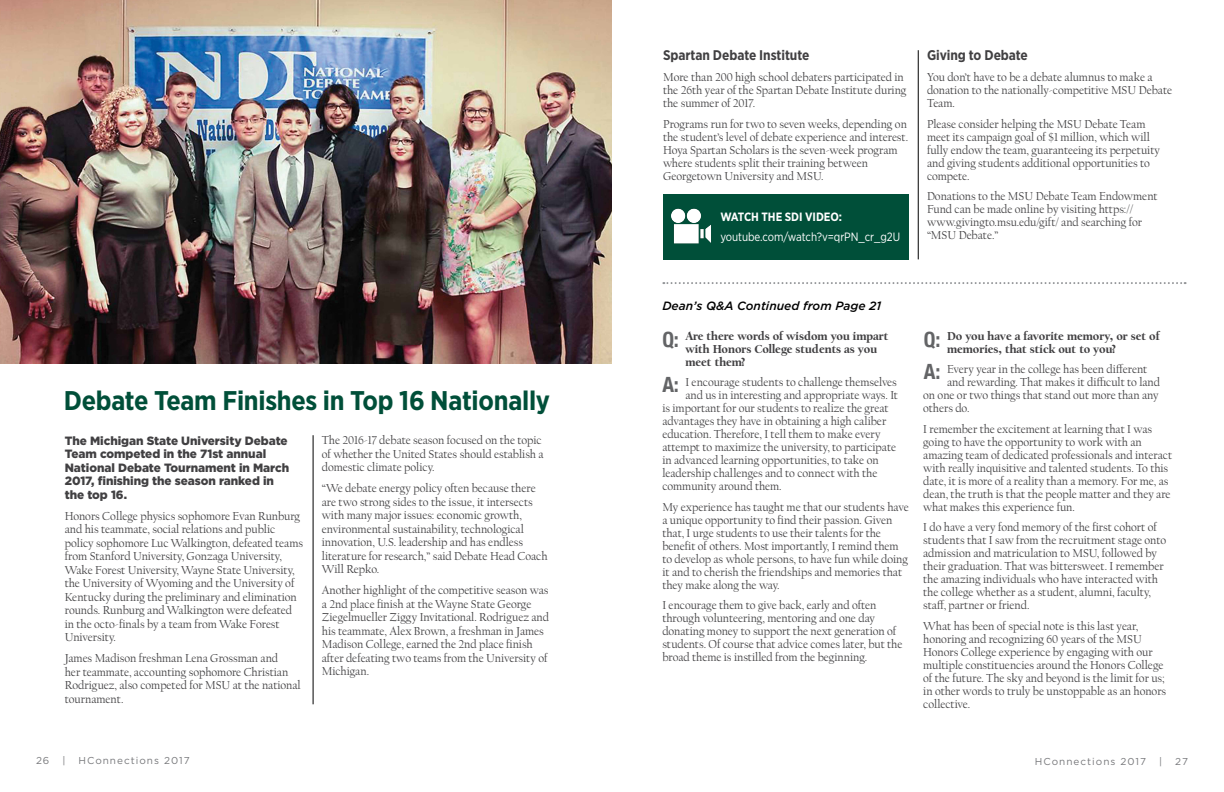
<style>
.page{position:relative;width:1224px;height:792px;background:#fff}
.page>*{position:absolute;margin:0;border:0;box-sizing:border-box;transform-origin:0 0}
.t1{font:700 27px "Gotham Narrow";letter-spacing:-.01em;color:#004f39}
.t2{font:700 condensed 21px/44.2px "Helvetica Neue";color:#636466}
.t3{font:700 14px "Gotham Narrow";letter-spacing:-.005em;color:#414042}
.t4{font:12px/13px "Californian FB";letter-spacing:-.005em;color:#414042}
.t5{font:900 12px/13.5px "Gotham";letter-spacing:-.005em;color:#414042}
.t6{font:900 12px/13px "Californian FB";letter-spacing:-.005em;color:#414042}
.t7{font:12px "Gotham Narrow";letter-spacing:-.005em;color:#fff;scale:.95 1}
.t8{font:italic 500 12px "Gotham";color:#000}
.t9{font:700 12px "Gotham Narrow";letter-spacing:-.005em;color:#fff}
.t10{font:10px "Gotham";letter-spacing:.1em;color:#77787b}
</style>
<div class="page">
<img style="left:0;top:0;width:612px;height:364px">
<hr style="left:918px;top:50px;width:1px;height:209px;background:#000">
<svg style="left:663px;top:282px;width:523px;height:2px"></svg>
<div style="left:663px;top:195px;width:246px;height:65px;background:#004f39"></div>
<hr style="left:313px;top:435px;width:1px;height:269px;background:#000">
<img style="left:671px;top:208px;width:40px;height:36px">
<h1 class="t1" style="left:64px;top:383px;width:488px">Debate Team Finishes in Top 16 Nationally</h1>
<p class="t5" style="left:65px;top:434px;width:226px">The Michigan State University Debate<br>Team competed in the 71st annual<br>National Debate Tournament in March<br>2017, finishing the season ranked in the top 16.</p>
<p class="t4" style="left:65px;top:510px;width:240px;line-height:13.5px">Honors College physics sophomore Evan Runburg and his teammate, social relations and public policy sophomore Luc Walkington, defeated teams from Stanford University, Gonzaga University, Wake Forest University, Wayne State University, the University of Wyoming and the University of Kentucky during the preliminary and elimination rounds. Runburg and Walkington were defeated in the octo-finals by a team from Wake Forest University.</p>
<p class="t4" style="left:65px;top:652px;width:238px;line-height:13.5px">James Madison freshman Lena Grossman and<br>her teammate, accounting sophomore Christian Rodriguez, also competed for MSU at the national tournament.</p>
<p class="t4" style="left:322px;top:434px;width:223px;line-height:13.5px">The 2016-17 debate season focused on the topic of whether the United States should establish a domestic climate policy.</p>
<p class="t4" style="left:322px;top:482px;width:227px;line-height:13.5px">“We debate energy policy often because there are two strong sides to the issue, it intersects with many major issues: economic growth, environmental sustainability, technological innovation, U.S. leadership and has endless literature for research,” said Debate Head Coach Will Repko.</p>
<p class="t4" style="left:322px;top:584px;width:229px;line-height:13.5px">Another highlight of the competitive season was a 2nd place finish at the Wayne State George Ziegelmueller Ziggy Invitational. Rodriguez and his teammate, Alex Brown, a freshman in James Madison College, earned the 2nd place finish after defeating two teams from the University of Michigan.</p>
<p class="t3" style="left:663px;top:47px;width:148px">Spartan Debate Institute</p>
<p class="t4" style="left:663px;top:71px;width:245px">More than 200 high school debaters participated in the 26th year of the Spartan Debate Institute during the summer of 2017.</p>
<p class="t4" style="left:663px;top:118px;width:247px">Programs run for two to seven weeks, depending on the student’s level of debate experience and interest.<br>Hoya Spartan Scholars is the seven-week program where students split their training between Georgetown University and MSU.</p>
<p class="t9" style="left:720px;top:209px;width:123px">WATCH THE SDI VIDEO:</p>
<p class="t7" style="left:720px;top:229px;width:191px">youtube.com/watch?v=qrPN_cr_g2U</p>
<p class="t3" style="left:927px;top:47px;width:102px">Giving to Debate</p>
<p class="t4" style="left:927px;top:71px;width:247px">You don’t have to be a debate alumnus to make a donation to the nationally-competitive MSU Debate<br>Team.</p>
<p class="t4" style="left:927px;top:118px;width:235px">Please consider helping the MSU Debate Team meet its campaign goal of $1 million, which will fully endow the team, guaranteeing its perpetuity and giving students additional opportunities to compete.</p>
<p class="t4" style="left:927px;top:190px;width:232px">Donations to the MSU Debate Team Endowment Fund can be made online by visiting https:// www.givingto.msu.edu/gift/ and searching for “MSU Debate.”</p>
<p class="t8" style="left:662px;top:298px;width:220px">Dean’s Q&amp;A Continued from Page 21</p>
<p class="t6" style="left:685px;top:329px;width:205px">Are there words of wisdom you impart with Honors College students as you meet them?</p>
<p class="t4" style="left:685px;top:376px;width:213px">I encourage students to challenge themselves</p>
<p class="t4" style="left:685px;top:389px;width:214px">and us in interesting and appropriate ways. It</p>
<p class="t4" style="left:662px;top:402px;width:228px">is important for our students to realize the great</p>
<p class="t4" style="left:662px;top:415px;width:225px">advantages they have in obtaining a high caliber</p>
<p class="t4" style="left:662px;top:428px;width:220px">education. Therefore, I tell them to make every</p>
<p class="t4" style="left:662px;top:441px;width:235px">attempt to maximize the university, to participate</p>
<p class="t4" style="left:662px;top:454px;width:218px">in advanced learning opportunities, to take on</p>
<p class="t4" style="left:662px;top:467px;width:217px">leadership challenges and to connect with the</p>
<p class="t4" style="left:662px;top:480px;width:121px">community around them.</p>
<p class="t4" style="left:662px;top:501px;width:248px">My experience has taught me that our students have a unique opportunity to find their passion. Given that, I urge students to use their talents for the benefit of others. Most importantly, I remind them to develop as whole persons, to have fun while doing it and to cherish the friendships and memories that they make along the way.</p>
<p class="t4" style="left:662px;top:599px;width:242px">I encourage them to give back, early and often through volunteering, mentoring and one day donating money to support the next generation of students. Of course that advice comes later, but the broad theme is instilled from the beginning.</p>
<p class="t6" style="left:947px;top:329px;width:214px">Do you have a favorite memory, or set of memories, that stick out to you?</p>
<p class="t4" style="left:947px;top:363px;width:202px">Every year in the college has been different</p>
<p class="t4" style="left:947px;top:376px;width:215px">and rewarding. That makes it difficult to land</p>
<p class="t4" style="left:923px;top:389px;width:237px">on one or two things that stand out more than any</p>
<p class="t4" style="left:923px;top:402px;width:48px">others do.</p>
<p class="t4" style="left:923px;top:423px;width:250px">I remember the excitement at learning that I was going to have the opportunity to work with an amazing team of dedicated professionals and interact with really inquisitive and talented students. To this date, it is more of a reality than a memory. For me, as dean, the truth is that the people matter and they are what makes this experience fun.</p>
<p class="t4" style="left:923px;top:521px;width:245px">I do have a very fond memory of the first cohort of students that I saw from the recruitment stage onto admission and matriculation to MSU, followed by their graduation. That was bittersweet. I remember the amazing individuals who have interacted with the college whether as a student, alumni, faculty, staff, partner or friend.</p>
<p class="t4" style="left:923px;top:620px;width:244px">What has been of special note is this last year, honoring and recognizing 60 years of the MSU Honors College experience by engaging with our multiple constituencies around the Honors College of the future. The sky and beyond is the limit for us; in other words to truly be unstoppable as an honors collective.</p>
<h2 class="t2" style="left:662px;top:316px;width:18px">Q:<br>A:</h2>
<h2 class="t2" style="left:924px;top:323px;width:18px;line-height:31.2px">Q:<br>A:</h2>
<p class="t10" style="left:36px;top:754px;width:15px">26</p>
<p class="t10" style="left:62px;top:754px;width:5px">|</p>
<p class="t10" style="left:78px;top:754px;width:113px">HConnections 2017</p>
<p class="t10" style="left:1035px;top:755px;width:113px">HConnections 2017</p>
<p class="t10" style="left:1159px;top:755px;width:5px">|</p>
<p class="t10" style="left:1175px;top:755px;width:14px">27</p>
</div>
